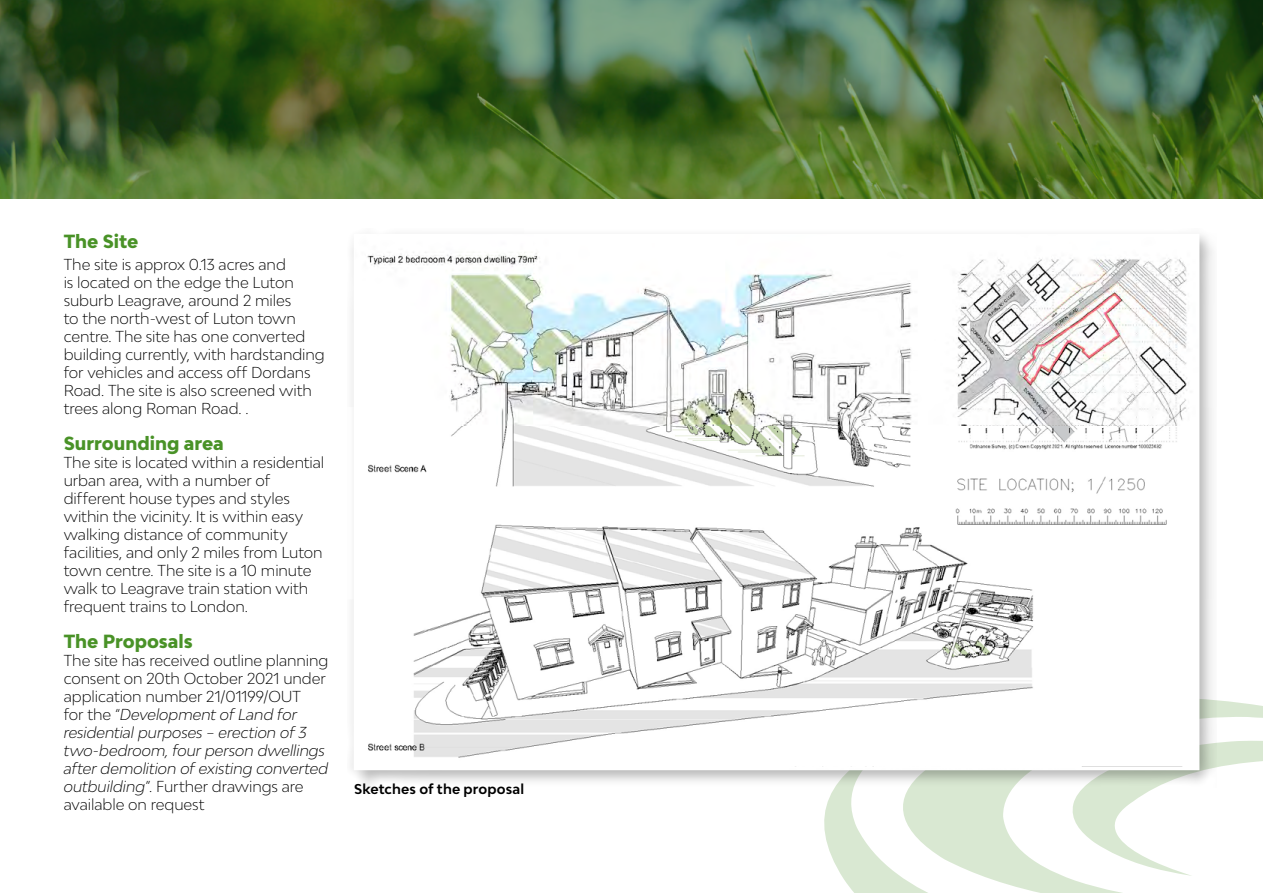
<style>
.page{position:relative;width:1263px;height:893px;background:#fff}
.page>*{position:absolute;margin:0;border:0;box-sizing:border-box;transform-origin:0 0}
.Heading{font:800 18px "Bw Modelica";color:#499227}
.t1{font:300 15px/18px "Bw Modelica";letter-spacing:-.005em;color:#000}
.t2{font:700 13.5px "Bw Modelica";letter-spacing:.01em;color:#000}
.s1{font-style:italic}
</style>
<div class="page">
<img style="left:0;top:0;width:1263px;height:198px">
<svg style="left:824px;top:787px;width:67px;height:106px"></svg>
<svg style="left:891px;top:700px;width:372px;height:193px"></svg>
<div style="left:348px;top:228px;width:869px;height:559px;background:#000;opacity:.3"></div>
<img style="left:356px;top:236px;width:841px;height:532px">
<div style="left:777px;top:748px;width:409px;height:18px;background:#fff"></div>
<p class="Heading" style="left:64px;top:230px;width:76px">The Site</p>
<p class="t1" style="left:64px;top:255px;width:262px">The site is approx 0.13 acres and<br>is located on the edge the Luton suburb Leagrave, around 2 miles<br>to the north-west of Luton town centre. The site has one converted building currently, with hardstanding for vehicles and access off Dordans<br>Road. The site is also screened with trees along Roman Road. .</p>
<p class="Heading" style="left:64px;top:432px;width:162px">Surrounding area</p>
<p class="t1" style="left:64px;top:453px;width:262px">The site is located within a residential urban area, with a number of different house types and styles within the vicinity. It is within easy walking distance of community facilities, and only 2 miles from Luton town centre. The site is a 10 minute walk to Leagrave train station with frequent trains to London.</p>
<p class="Heading" style="left:64px;top:630px;width:131px">The Proposals</p>
<p class="t1" style="left:64px;top:651px;width:266px">The site has received outline planning consent on 20th October 2021 under application number 21/01199/OUT<br>for the “<span class="s1">Development of Land for residential purposes – erection of 3 two-bedroom, four person dwellings after demolition of existing converted outbuilding</span>”. Further drawings are available on request</p>
<p class="t2" style="left:354px;top:780px;width:172px">Sketches of the proposal</p>
</div>
